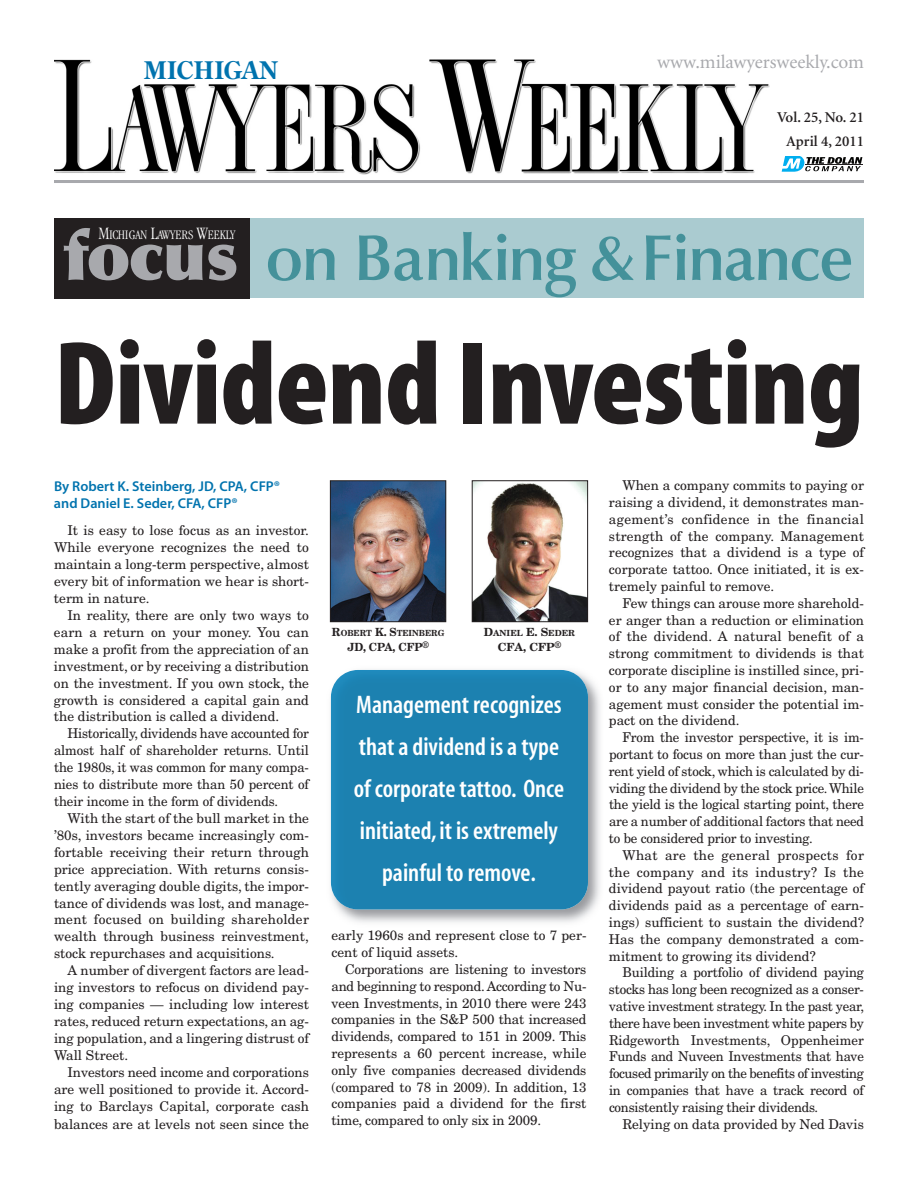
<style>
.page{position:relative;width:918px;height:1188px;background:#fff}
.page>*{position:absolute;margin:0;border:0;box-sizing:border-box;transform-origin:0 0}
.t1{font:900 condensed 120px "Myriad Pro";letter-spacing:-.005em;color:#231f20}
.t2{font:600 65.25px "Optima";letter-spacing:-.03em;color:#44919a}
.t3{font:600 condensed 25.5px/42px "Myriad";color:#fff;text-align:center}
.t4{font:700 24.15px "Century Old Style";letter-spacing:.015em;color:#0073ae}
.t5{font:19.2px "Minion";color:#a8a9ad}
.t6{font:600 15px "Minion";color:#231f20}
.t7{font:600 14.25px/17px "Myriad Pro";color:#0073ae}
.t8{font:13.5px/16.8px "New Century Schlbk";color:#231f20;text-align:justify}
.t9{font:300 condensed 13.5px "Garamond";letter-spacing:-.005em;color:#fff}
.t10{font:700 11.25px "New Century Schlbk";color:#231f20;scale:.95 1}
.t11{font:700 11.25px "New Century Schlbk";color:#231f20}
.t12{font:700 8.4px "New Century Schlbk";color:#231f20;scale:.95 1}
.t13{font:700 8.4px "New Century Schlbk";color:#231f20}
.s1{font-weight:900;font-size:67.5px;color:#a8a9ad}
.s2{font-size:18px}
.s3{font-size:11.25px}
</style>
<div class="page">
<svg style="left:782px;top:157px;width:80px;height:15px"></svg>
<hr style="left:806px;top:165px;width:57px;height:1px;background:#231f20">
<hr style="left:54px;top:180px;width:810px;height:3px;background:#a8a9ad">
<img style="left:54px;top:59px;width:715px;height:116px">
<div style="left:641px;top:54px;width:223px;height:20px;background:#fff"></div>
<div style="left:54px;top:219px;width:810px;height:79px;background:#aacbd0"></div>
<div style="left:54px;top:219px;width:196px;height:80px;background:#231f20"></div>
<img style="left:330px;top:669px;width:270px;height:254px">
<div style="left:331px;top:670px;width:257px;height:239px;background:#1c81b0"></div>
<img style="left:332px;top:482px;width:112px;height:138px">
<div style="left:330px;top:480px;width:116px;height:142px;border:1px solid #231f20"></div>
<img style="left:474px;top:482px;width:112px;height:138px">
<div style="left:472px;top:480px;width:116px;height:142px;border:1px solid #231f20"></div>
<h3 class="t4" style="left:144px;top:56px;width:136px">MICHIGAN</h3>
<h3 class="t5" style="left:657px;top:54px;width:208px">www.milawyersweekly.com</h3>
<p class="t6" style="left:777px;top:111px;width:88px">Vol. 25, No. 21</p>
<p class="t6" style="left:786px;top:135px;width:79px">April 4, 2011</p>
<h2 class="t2" style="left:64px;top:232px;width:791px"><span class="s1">focus</span> on Banking &amp;Finance</h2>
<p class="t9" style="left:98px;top:230px;width:138px"><span class="s2">M</span>ICHIGAN <span class="s2">L</span>AWYERS <span class="s2">W</span>EEKLY</p>
<h1 class="t1" style="left:54px;top:341px;width:811px">Dividend Investing</h1>
<p class="t7" style="left:54px;top:479px;width:228px">By Robert K. Steinberg, JD, CPA, CFP® and Daniel E. Seder, CFA, CFP®</p>
<p class="t8" style="left:54px;top:523px;width:257px;text-indent:14px">It is easy to lose focus as an investor.<br>While everyone recognizes the need to maintain a long-term perspective, almost every bit of information we hear is short&shy;term in nature.</p>
<p class="t8" style="left:54px;top:608px;width:257px;text-indent:14px">In reality, there are only two ways to earn a return on your money. You can make a profit from the appreciation of an investment, or by receiving a distribution on the investment. If you own stock, the growth is considered a capital gain and the distribution is called a dividend.</p>
<p class="t8" style="left:54px;top:726px;width:257px;text-indent:13px">Historically, dividends have accounted for almost half of shareholder returns. Until the 1980s, it was common for many compa&shy;nies to distribute more than 50 percent of their income in the form of dividends.</p>
<p class="t8" style="left:54px;top:811px;width:257px;text-indent:13px">With the start of the bull market in the ’80s, investors became increasingly com&shy;fortable receiving their return through price appreciation. With returns consis&shy;tently averaging double digits, the impor&shy;tance of dividends was lost, and manage&shy;ment focused on building shareholder wealth through business reinvestment, stock repurchases and acquisitions.</p>
<p class="t8" style="left:54px;top:963px;width:257px;text-indent:14px">A number of divergent factors are lead&shy;ing investors to refocus on dividend pay&shy;ing companies — including low interest rates, reduced return expectations, an ag&shy;ing population, and a lingering distrust of Wall Street.</p>
<p class="t8" style="left:54px;top:1065px;width:257px;line-height:17.2px;text-indent:14px">Investors need income and corporations are well positioned to provide it. Accord&shy;ing to Barclays Capital, corporate cash balances are at levels not seen since the</p>
<p class="t8" style="left:609px;top:478px;width:257px;text-indent:14px">When a company commits to paying or raising a dividend, it demonstrates man&shy;agement’s confidence in the financial strength of the company. Management recognizes that a dividend is a type of corporate tattoo. Once initiated, it is ex&shy;tremely painful to remove.</p>
<p class="t8" style="left:609px;top:596px;width:257px;text-indent:14px">Few things can arouse more sharehold&shy;er anger than a reduction or elimination of the dividend. A natural benefit of a strong commitment to dividends is that corporate discipline is instilled since, pri&shy;or to any major financial decision, man&shy;agement must consider the potential im&shy;pact on the dividend.</p>
<p class="t8" style="left:609px;top:730px;width:257px;text-indent:14px">From the investor perspective, it is im&shy;portant to focus on more than just the cur&shy;rent yield of stock, which is calculated by di&shy;viding the dividend by the stock price.While the yield is the logical starting point, there are a number of additional factors that need to be considered prior to investing.</p>
<p class="t8" style="left:609px;top:848px;width:257px;text-indent:14px">What are the general prospects for the company and its industry? Is the dividend payout ratio (the percentage of dividends paid as a percentage of earn&shy;ings) sufficient to sustain the dividend?<br>Has the company demonstrated a com&shy;mitment to growing its dividend?</p>
<p class="t8" style="left:609px;top:966px;width:257px;text-indent:14px">Building a portfolio of dividend paying stocks has long been recognized as a conser&shy;vative investment strategy. In the past year, there have been investment white papers by Ridgeworth Investments, Oppenheimer Funds and Nuveen Investments that have focused primarily on the benefits of investing in companies that have a track record of consistently raising their dividends.</p>
<p class="t8" style="left:622px;top:1117px;width:243px">Relying on data provided by Ned Davis</p>
<p class="t12" style="left:332px;top:630px;width:120px"><span class="s3">R</span>OBERT <span class="s3">K. S</span>TEINBERG</p>
<p class="t10" style="left:347px;top:643px;width:87px">JD, CPA, CFP<sup>®</sup></p>
<p class="t13" style="left:484px;top:630px;width:93px"><span class="s3">D</span>ANIEL <span class="s3">E. S</span>EDER</p>
<p class="t11" style="left:498px;top:643px;width:65px">CFA, CFP<sup>®</sup></p>
<h3 class="t3" style="left:354px;top:686px;width:212px">Management recognizes that a dividend is a type of corporate tattoo. Once initiated, it is extremely painful to remove.</h3>
<p class="t8" style="left:332px;top:929px;width:257px">early 1960s and represent close to 7 per&shy;cent of liquid assets.</p>
<p class="t8" style="left:331px;top:962px;width:257px;text-indent:14px">Corporations are listening to investors and beginning to respond.According to Nu&shy;veen Investments, in 2010 there were 243 companies in the S&amp;P 500 that increased dividends, compared to 151 in 2009. This represents a 60 percent increase, while only five companies decreased dividends (compared to 78 in 2009). In addition, 13 companies paid a dividend for the first time, compared to only six in 2009.</p>
</div>
